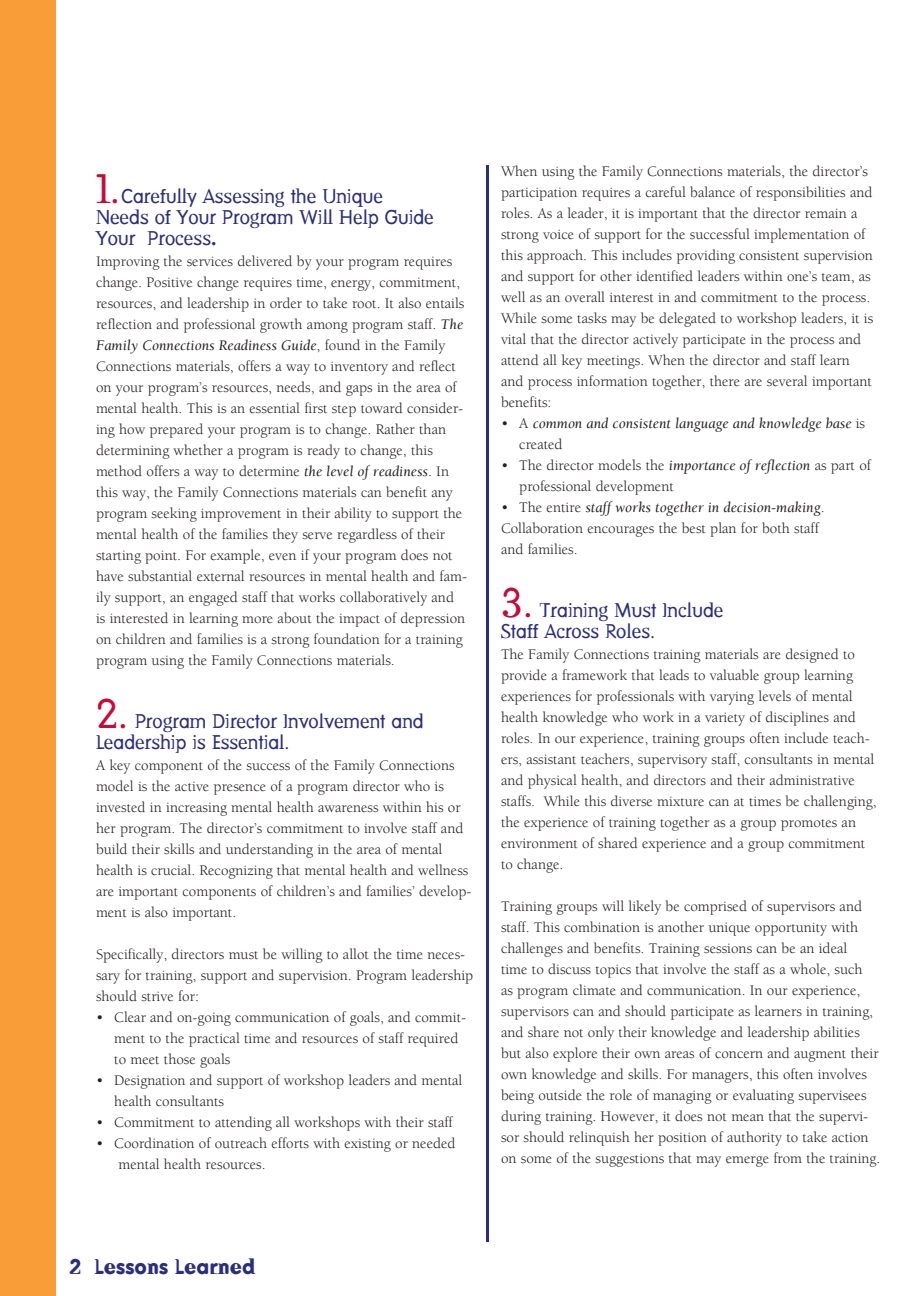
<style>
.page{position:relative;width:918px;height:1296px;background:#fff}
.page>*{position:absolute;margin:0;border:0;box-sizing:border-box;transform-origin:0 0}
.t1{font:700 21px "Dead History";color:#2a2d80}
.t2{font:19.5px/21px "Dead History Roman";color:#2a2d80}
.t3{font:15px/21px "Berkeley";color:#231f20}
.t4{font:italic 15px "Berkeley";color:#231f20}
.s1{font-size:40.5px;color:#c40c37}
.s2{font-family:"Dead History";font-weight:700}
.s3{font-style:italic}
.s4{font-style:normal}
</style>
<div class="page">
<div style="left:0;top:0;width:56px;height:1296px;background:#f89d38"></div>
<hr style="left:486px;top:165px;width:3px;height:1077px;background:#2a2d80">
<p class="t2" style="left:96px;top:184px;width:289px"><span class="s1">1.</span>Carefully Assessing the Unique</p>
<p class="t2" style="left:96px;top:205px;width:339px">Needs of Your Program Will Help Guide<br>Your Process<span class="s2">.</span></p>
<p class="t3" style="left:96px;top:251px;width:373px">Improving the services delivered by your program requires change. Positive change requires time, energy, commitment, resources, and leadership in order to take root. It also entails reflection and professional growth among program staff. <span class="s3">The Family Connections Readiness Guide</span>, found in the Family Connections materials, offers a way to inventory and reflect on your program’s resources, needs, and gaps in the area of mental health. This is an essential first step toward consider&shy;ing how prepared your program is to change. Rather than determining whether a program is ready to change, this method offers a way to determine <span class="s3">the level of readiness</span>. In this way, the Family Connections materials can benefit any program seeking improvement in their ability to support the mental health of the families they serve regardless of their starting point. For example, even if your program does not have substantial external resources in mental health and fam&shy;ily support, an engaged staff that works collaboratively and is interested in learning more about the impact of depression on children and families is a strong foundation for a training program using the Family Connections materials.</p>
<p class="t2" style="left:96px;top:709px;width:329px"><span class="s1">2.</span> Program Director Involvement and<br>Leadership is Essential.</p>
<p class="t3" style="left:96px;top:755px;width:377px">A key component of the success of the Family Connections model is the active presence of a program director who is invested in increasing mental health awareness within his or her program. The director’s commitment to involve staff and build their skills and understanding in the area of mental health is crucial. Recognizing that mental health and wellness are important components of children’s and families’ develop&shy;ment is also important.</p>
<p class="t3" style="left:96px;top:944px;width:379px">Specifically, directors must be willing to allot the time neces&shy;sary for training, support and supervision. Program leadership should strive for:</p>
<p class="t3" style="left:114px;top:1007px;width:353px;text-indent:-18px">• Clear and on-going communication of goals, and commit&shy;ment to the practical time and resources of staff required</p>
<p class="t3" style="left:114px;top:1049px;width:118px">to meet those goals</p>
<p class="t3" style="left:114px;top:1070px;width:350px;text-indent:-18px">• Designation and support of workshop leaders and mental health consultants</p>
<p class="t3" style="left:96px;top:1112px;width:358px">• Commitment to attending all workshops with their staff</p>
<p class="t3" style="left:96px;top:1133px;width:361px">• Coordination of outreach efforts with existing or needed</p>
<p class="t3" style="left:119px;top:1154px;width:149px">mental health resources.</p>
<p class="t3" style="left:501px;top:161px;width:374px">When using the Family Connections materials, the director’s participation requires a careful balance of responsibilities and roles. As a leader, it is important that the director remain a strong voice of support for the successful implementation of this approach. This includes providing consistent supervision and support for other identified leaders within one’s team, as well as an overall interest in and commitment to the process.<br>While some tasks may be delegated to workshop leaders, it is vital that the director actively participate in the process and attend all key meetings. When the director and staff learn and process information together, there are several important benefits:</p>
<p class="t4" style="left:501px;top:416px;width:366px"><span class="s4">• A</span> common and consistent language and knowledge base <span class="s4">is</span></p>
<p class="t3" style="left:519px;top:434px;width:45px">created</p>
<p class="t3" style="left:519px;top:455px;width:353px;text-indent:-18px">• The director models the <span class="s3">importance of reflection</span> as part of professional development</p>
<p class="t3" style="left:501px;top:497px;width:325px">• The entire <span class="s3">staff works together in decision-making</span>.<br>Collaboration encourages the best plan for both staff</p>
<p class="t3" style="left:501px;top:539px;width:78px">and families.</p>
<p class="t2" style="left:501px;top:599px;width:224px"><span class="s1">3.</span> Training Must Include</p>
<p class="t2" style="left:501px;top:620px;width:156px">Staff Across Roles.</p>
<p class="t3" style="left:501px;top:644px;width:377px">The Family Connections training materials are designed to provide a framework that leads to valuable group learning experiences for professionals with varying levels of mental health knowledge who work in a variety of disciplines and roles. In our experience, training groups often include teach&shy;ers, assistant teachers, supervisory staff, consultants in mental and physical health, and directors and their administrative staffs. While this diverse mixture can at times be challenging, the experience of training together as a group promotes an environment of shared experience and a group commitment to change.</p>
<p class="t3" style="left:501px;top:896px;width:381px">Training groups will likely be comprised of supervisors and staff. This combination is another unique opportunity with challenges and benefits. Training sessions can be an ideal<br>time to discuss topics that involve the staff as a whole, such<br>as program climate and communication. In our experience, supervisors can and should participate as learners in training, and share not only their knowledge and leadership abilities but also explore their own areas of concern and augment their own knowledge and skills. For managers, this often involves being outside the role of managing or evaluating supervisees during training. However, it does not mean that the supervi&shy;sor should relinquish her position of authority to take action on some of the suggestions that may emerge from the training.</p>
<h1 class="t1" style="left:69px;top:1252px;width:188px">2 Lessons Learned</h1>
</div>
